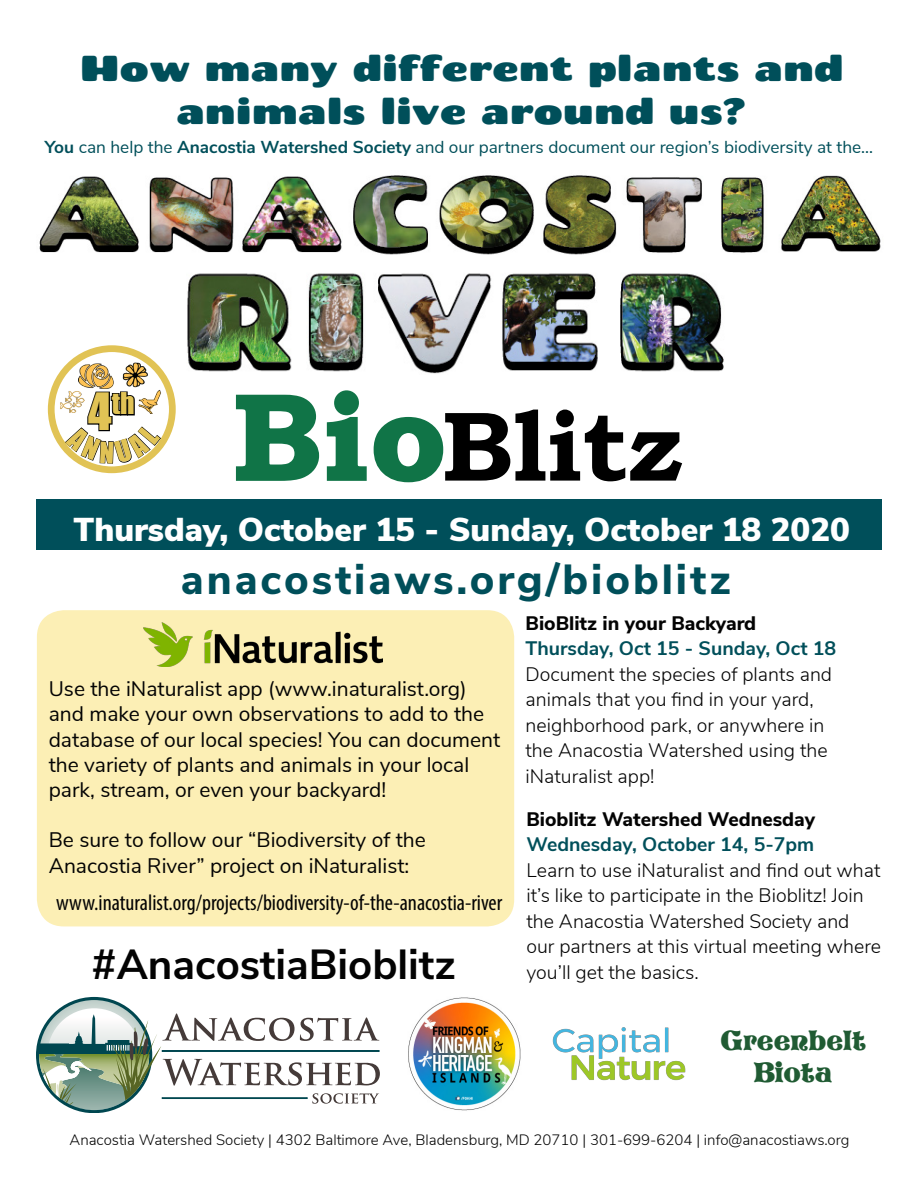
<style>
.page{position:relative;width:918px;height:1188px;background:#fff}
.page>*{position:absolute;margin:0;border:0;box-sizing:border-box;transform-origin:0 0}
.t1{font:700 121.95px "Bookman Old Style";color:#107447}
.t2{font:700 99.15px "Bookman Old Style";color:#000}
.t3{font:800 42px "Nunito Sans";letter-spacing:.07em;color:#004f5a}
.Pa1{font:700 42px "Nunito Sans";color:#030303}
.t4{font:36px/43.2px "Chango";color:#004f5a;text-align:center}
.t5{font:900 33px "Nunito Sans";color:#fff}
.t6{font:27.6px "Impact";color:#e1c355}
.t7{font:27.45px "Storybook";color:#205b33}
.Pa0{font:condensed 22.5px "Myriad Pro";color:#030303}
.Pa1-2{font:21px/25.2px "Nunito Sans";color:#030303}
.Default{font:300 19.5px/25.5px "Nunito Sans";color:#030303}
.Pa0-2{font:700 19.5px "Nunito Sans";color:#004f5a}
.Pa0-3{font:800 19.5px "Nunito Sans";color:#030303}
.t8{font:17.25px "Nunito Sans";color:#004f5a}
.Default-2{font:300 15px "Nunito Sans";color:#030303}
.s1{font-weight:700}
.s2{font-size:47.25px}
</style>
<div class="page">
<img style="left:39px;top:175px;width:842px;height:80px">
<img style="left:187px;top:273px;width:537px;height:101px">
<svg style="left:235px;top:390px;width:209px;height:93px"></svg>
<div style="left:36px;top:499px;width:846px;height:50px;background:#004f5a"></div>
<img style="left:552px;top:1027px;width:134px;height:54px">
<svg style="left:36px;top:997px;width:344px;height:115px"></svg>
<div style="left:48px;top:345px;width:128px;height:128px;border:7px solid #e1c355;border-radius:50%"></div>
<img style="left:60px;top:402px;width:5px;height:7px">
<img style="left:123px;top:362px;width:25px;height:22px">
<img style="left:79px;top:362px;width:35px;height:22px">
<div style="left:37px;top:610px;width:477px;height:316px;background:#fcefb5;border-radius:27px"></div>
<img style="left:143px;top:623px;width:239px;height:43px">
<img style="left:408px;top:997px;width:113px;height:114px">
<svg style="left:65px;top:384px;width:96px;height:80px"></svg>
<p class="t4" style="left:80px;top:45px;width:765px">How many different plants and animals live around us?</p>
<p class="t8" style="left:45px;top:135px;width:830px"><span class="s1">You</span> can help the <span class="s1">Anacostia Watershed Society</span> and our partners document our region’s biodiversity at the...</p>
<p class="t1" style="left:233px;top:349px;width:215px">Bio</p>
<p class="t6" style="left:88px;top:382px;width:48px"><span class="s2">4</span>th</p>
<p class="t2" style="left:441px;top:375px;width:243px">Blitz</p>
<p class="t5" style="left:74px;top:505px;width:778px">Thursday, October 15 - Sunday, October 18 2020</p>
<p class="t3" style="left:181px;top:549px;width:552px">anacostiaws.org/bioblitz</p>
<p class="Pa0-3" style="left:526px;top:609px;width:232px">BioBlitz in your Backyard</p>
<p class="Pa0-2" style="left:526px;top:634px;width:312px">Thursday, Oct 15 - Sunday, Oct 18</p>
<p class="Default" style="left:526px;top:660px;width:308px">Document the species of plants and animals that you find in your yard, neighborhood park, or anywhere in the Anacostia Watershed using the iNaturalist app!</p>
<p class="Pa0-3" style="left:526px;top:805px;width:290px">Bioblitz Watershed Wednesday</p>
<p class="Pa0-2" style="left:526px;top:830px;width:289px">Wednesday, October 14, 5-7pm</p>
<p class="Default" style="left:526px;top:856px;width:356px">Learn to use iNaturalist and find out what it’s like to participate in the Bioblitz! Join the Anacostia Watershed Society and our partners at this virtual meeting where you’ll get the basics.</p>
<p class="Pa1-2" style="left:49px;top:675px;width:453px">Use the iNaturalist app (www.inaturalist.org) and make your own observations to add to the database of our local species! You can document the variety of plants and animals in your local park, stream, or even your backyard!</p>
<p class="Pa1-2" style="left:49px;top:826px;width:379px">Be sure to follow our “Biodiversity of the<br>Anacostia River” project on iNaturalist:</p>
<p class="Pa0" style="left:56px;top:889px;width:448px">www.inaturalist.org/projects/biodiversity-of-the-anacostia-river</p>
<p class="Pa1" style="left:92px;top:934px;width:366px">#AnacostiaBioblitz</p>
<p class="t7" style="left:720px;top:1025px;width:147px">Greenbelt</p>
<p class="t7" style="left:754px;top:1058px;width:80px">Biota</p>
<p class="Default-2" style="left:70px;top:1128px;width:781px">Anacostia Watershed Society | 4302 Baltimore Ave, Bladensburg, MD 20710 | 301-699-6204 | info@anacostiaws.org</p>
</div>
